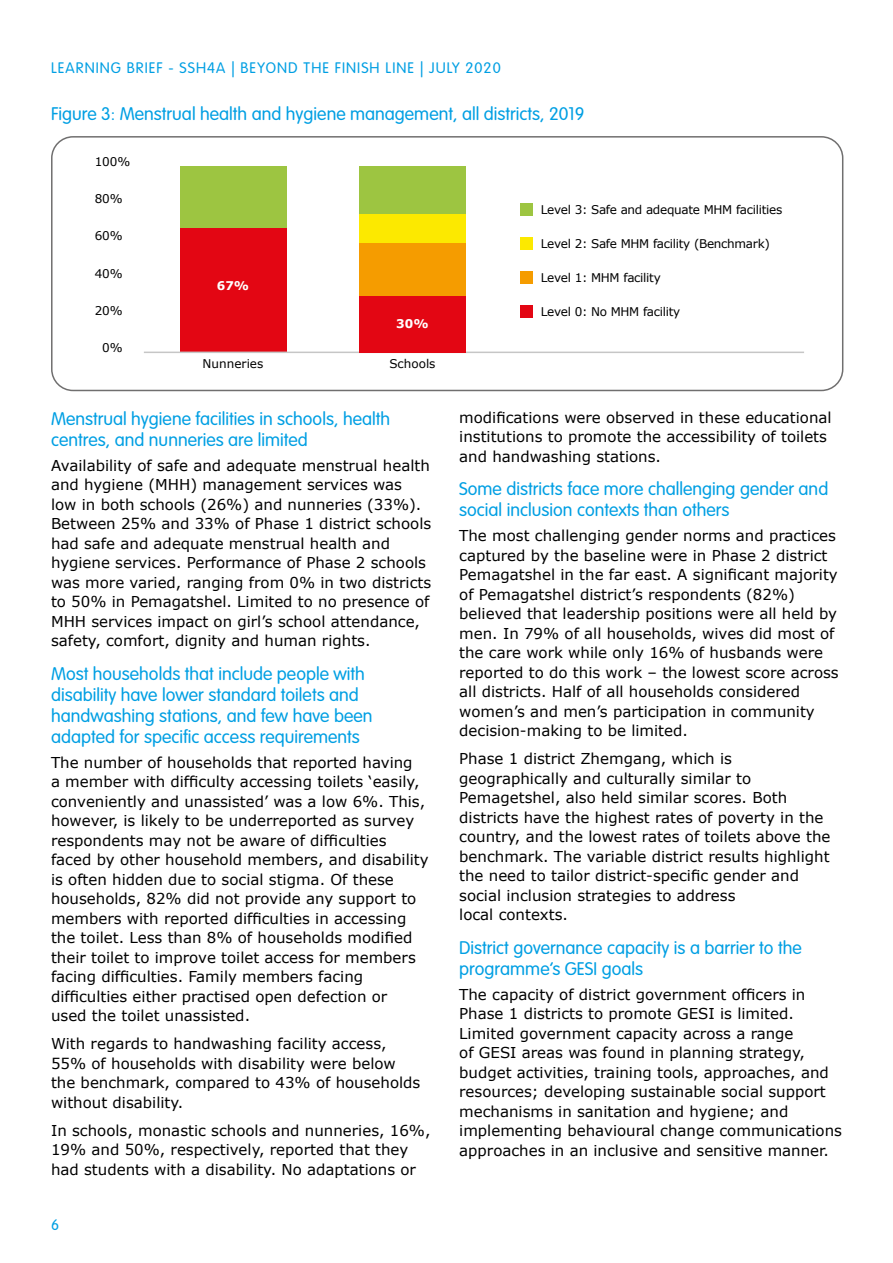
<style>
.page{position:relative;width:893px;height:1263px;background:#fff}
.page>*{position:absolute;margin:0;border:0;box-sizing:border-box;transform-origin:0 0}
.t1{font:300 18px/21px "VAG Rounded Std";color:#009fe3}
.t2{font:15px/19.5px "Verdana";color:#000}
.t3{font:300 15px "VAG Rounded Std";letter-spacing:.07em;color:#009fe3}
.t4{font:12px "Verdana";letter-spacing:-.025em;color:#000}
.t5{font:12px "Verdana";color:#000}
.t6{font:700 12px "Verdana";color:#fff}
</style>
<div class="page">
<div style="left:180px;top:227px;width:106px;height:125px;background:#e30613"></div>
<div style="left:180px;top:166px;width:106px;height:61px;background:#9dc541"></div>
<hr style="left:144px;top:352px;width:660px;height:1px;background:#c6c6c6">
<div style="left:520px;top:306px;width:13px;height:12px;background:#e30613"></div>
<div style="left:520px;top:271px;width:13px;height:12px;background:#f59c00"></div>
<div style="left:520px;top:237px;width:13px;height:12px;background:#fce900"></div>
<div style="left:520px;top:203px;width:13px;height:12px;background:#9dc541"></div>
<div style="left:359px;top:166px;width:107px;height:49px;background:#9dc541"></div>
<div style="left:359px;top:215px;width:107px;height:28px;background:#fce900"></div>
<div style="left:359px;top:243px;width:107px;height:53px;background:#f59c00"></div>
<div style="left:359px;top:296px;width:107px;height:56px;background:#e30613"></div>
<div style="left:51px;top:136px;width:792px;height:255px;border:2px solid #706f6f;border-radius:21px"></div>
<p class="t3" style="left:51px;top:59px;width:451px">LEARNING BRIEF - SSH4A | BEYOND THE FINISH LINE | JULY 2020</p>
<p class="t1" style="left:51px;top:104px;width:535px">Figure 3: Menstrual health and hygiene management, all districts, 2019</p>
<p class="t4" style="left:95px;top:154px;width:37px">100%</p>
<p class="t4" style="left:95px;top:191px;width:30px">80%</p>
<p class="t4" style="left:95px;top:228px;width:30px">60%</p>
<p class="t4" style="left:95px;top:266px;width:30px">40%</p>
<p class="t4" style="left:95px;top:303px;width:30px">20%</p>
<p class="t4" style="left:102px;top:340px;width:22px">0%</p>
<p class="t6" style="left:217px;top:278px;width:34px">67%</p>
<p class="t6" style="left:396px;top:316px;width:34px">30%</p>
<p class="t5" style="left:203px;top:356px;width:62px">Nunneries</p>
<p class="t5" style="left:389px;top:356px;width:48px">Schools</p>
<p class="t1" style="left:51px;top:409px;width:341px">Menstrual hygiene facilities in schools, health centres, and nunneries are limited</p>
<p class="t2" style="left:51px;top:456px;width:382px">Availability of safe and adequate menstrual health and hygiene (MHH) management services was<br>low in both schools (26%) and nunneries (33%).<br>Between 25% and 33% of Phase 1 district schools had safe and adequate menstrual health and hygiene services. Performance of Phase 2 schools was more varied, ranging from 0% in two districts to 50% in Pemagatshel. Limited to no presence of MHH services impact on girl’s school attendance, safety, comfort, dignity and human rights.</p>
<p class="t1" style="left:51px;top:664px;width:323px">Most households that include people with disability have lower standard toilets and handwashing stations, and few have been adapted for specific access requirements</p>
<p class="t2" style="left:51px;top:753px;width:379px">The number of households that reported having<br>a member with difficulty accessing toilets ‘easily, conveniently and unassisted’ was a low 6%. This, however, is likely to be underreported as survey respondents may not be aware of difficulties faced by other household members, and disability is often hidden due to social stigma. Of these households, 82% did not provide any support to members with reported difficulties in accessing the toilet. Less than 8% of households modified their toilet to improve toilet access for members facing difficulties. Family members facing difficulties either practised open defection or<br>used the toilet unassisted.</p>
<p class="t2" style="left:51px;top:1034px;width:371px">With regards to handwashing facility access, 55% of households with disability were below the benchmark, compared to 43% of households without disability.</p>
<p class="t2" style="left:51px;top:1121px;width:381px">In schools, monastic schools and nunneries, 16%,<br>19% and 50%, respectively, reported that they had students with a disability. No adaptations or</p>
<p class="t3" style="left:51px;top:1216px;width:10px">6</p>
<p class="t4" style="left:541px;top:202px;width:243px">Level 3: Safe and adequate MHM facilities</p>
<p class="t4" style="left:541px;top:236px;width:231px">Level 2: Safe MHM facility (Benchmark)</p>
<p class="t4" style="left:541px;top:270px;width:121px">Level 1: MHM facility</p>
<p class="t4" style="left:541px;top:304px;width:141px">Level 0: No MHM facility</p>
<p class="t2" style="left:459px;top:408px;width:374px">modifications were observed in these educational institutions to promote the accessibility of toilets and handwashing stations.</p>
<p class="t1" style="left:459px;top:479px;width:371px">Some districts face more challenging gender and social inclusion contexts than others</p>
<p class="t2" style="left:459px;top:526px;width:381px">The most challenging gender norms and practices captured by the baseline were in Phase 2 district Pemagatshel in the far east. A significant majority of Pemagatshel district’s respondents (82%) believed that leadership positions were all held by men. In 79% of all households, wives did most of the care work while only 16% of husbands were reported to do this work – the lowest score across all districts. Half of all households considered women’s and men’s participation in community decision-making to be limited.</p>
<p class="t2" style="left:459px;top:749px;width:373px">Phase 1 district Zhemgang, which is geographically and culturally similar to Pemagetshel, also held similar scores. Both districts have the highest rates of poverty in the country, and the lowest rates of toilets above the benchmark. The variable district results highlight the need to tailor district-specific gender and social inclusion strategies to address<br>local contexts.</p>
<p class="t1" style="left:459px;top:938px;width:344px">District governance capacity is a barrier to the programme’s GESI goals</p>
<p class="t2" style="left:459px;top:985px;width:384px">The capacity of district government officers in Phase 1 districts to promote GESI is limited.<br>Limited government capacity across a range<br>of GESI areas was found in planning strategy, budget activities, training tools, approaches, and resources; developing sustainable social support mechanisms in sanitation and hygiene; and implementing behavioural change communications approaches in an inclusive and sensitive manner.</p>
</div>
